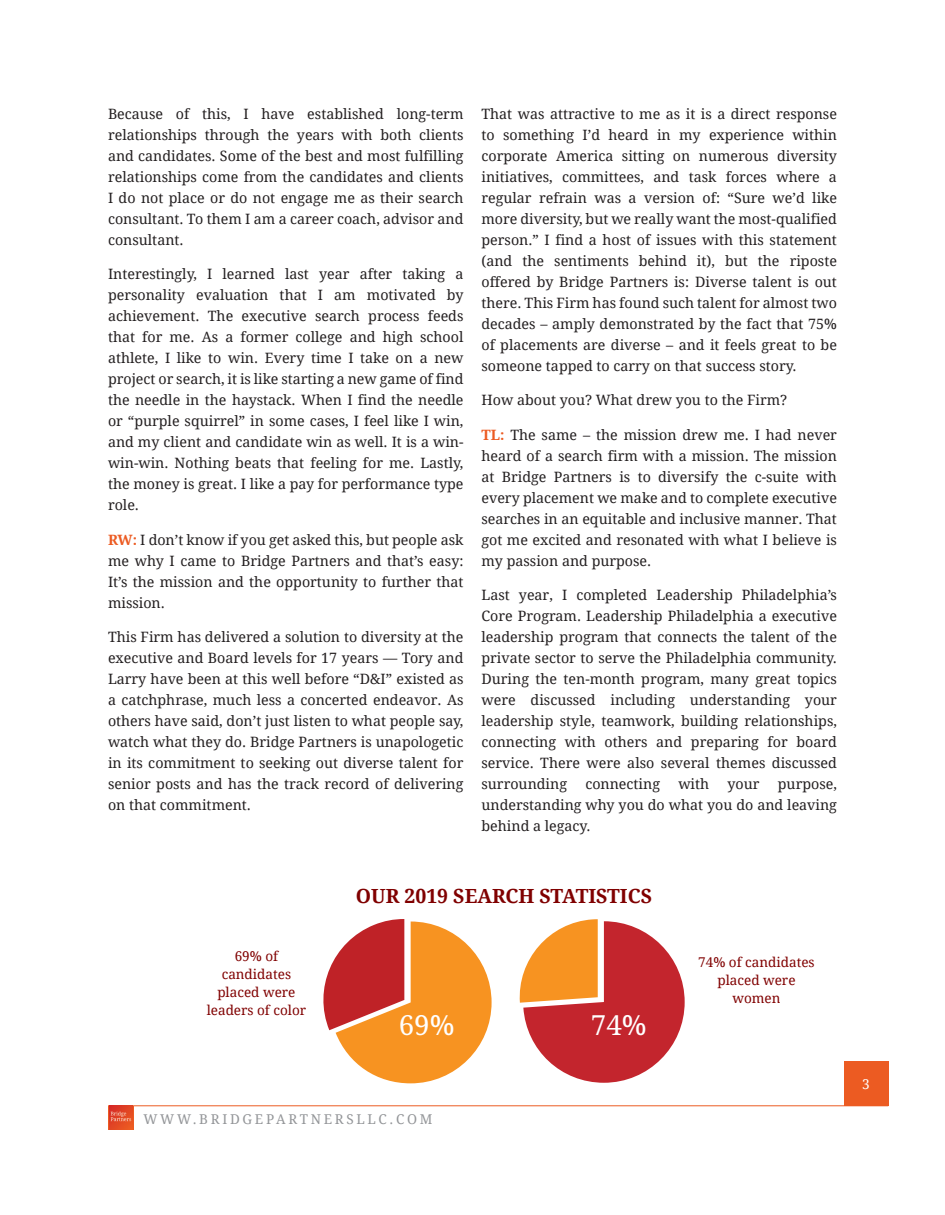
<style>
.page{position:relative;width:945px;height:1215px;background:#fff}
.page>*{position:absolute;margin:0;border:0;box-sizing:border-box;transform-origin:0 0}
.t1{font:27.75px "Droid Serif";color:#fff}
.Body_Copy{font:700 19.5px "Droid Serif";color:#800000}
.Body_Copy-2{font:14.25px/21px "Droid Serif";color:#231f20;text-align:justify}
.Body_Copy-3{font:13.5px/18px "Droid Serif";color:#800000;text-align:center}
.t2{font:13.5px "Droid Serif";letter-spacing:.2em;color:#939598}
.t3{font:13.5px "Droid Serif";color:#fff}
.s1{font-weight:700;color:#ec5b22}
</style>
<div class="page">
<div style="left:844px;top:1061px;width:44px;height:45px;background:#ec5b22"></div>
<hr style="left:108px;top:1106px;width:780px;height:1px;background:#ec5b22">
<div style="left:108px;top:1106px;width:26px;height:23px;background:#ec5b22"></div>
<img style="left:109px;top:1106px;width:24px;height:23px">
<svg style="left:323px;top:919px;width:169px;height:164px"></svg>
<svg style="left:519px;top:919px;width:166px;height:164px"></svg>
<p class="Body_Copy-2" style="left:108px;top:104px;width:357px">Because of this, I have established long-term relationships through the years with both clients and candidates. Some of the best and most fulfilling relationships come from the candidates and clients I do not place or do not engage me as their search consultant. To them I am a career coach, advisor and consultant.</p>
<p class="Body_Copy-2" style="left:108px;top:264px;width:357px">Interestingly, I learned last year after taking a personality evaluation that I am motivated by achievement. The executive search process feeds that for me. As a former college and high school athlete, I like to win. Every time I take on a new project or search, it is like starting a new game of find the needle in the haystack. When I find the needle or “purple squirrel” in some cases, I feel like I win, and my client and candidate win as well. It is a win&shy;win-win. Nothing beats that feeling for me. Lastly, the money is great. I like a pay for performance type role.</p>
<p class="Body_Copy-2" style="left:108px;top:530px;width:357px"><span class="s1">RW:</span> I don’t know if you get asked this, but people ask me why I came to Bridge Partners and that’s easy:<br>It’s the mission and the opportunity to further that mission.</p>
<p class="Body_Copy-2" style="left:108px;top:627px;width:357px">This Firm has delivered a solution to diversity at the executive and Board levels for 17 years — Tory and Larry have been at this well before “D&amp;I” existed as a catchphrase, much less a concerted endeavor. As others have said, don’t just listen to what people say, watch what they do. Bridge Partners is unapologetic in its commitment to seeking out diverse talent for senior posts and has the track record of delivering on that commitment.</p>
<p class="Body_Copy-2" style="left:482px;top:104px;width:357px">That was attractive to me as it is a direct response to something I’d heard in my experience within corporate America sitting on numerous diversity initiatives, committees, and task forces where a regular refrain was a version of: “Sure we’d like more diversity, but we really want the most-qualified person.” I find a host of issues with this statement (and the sentiments behind it), but the riposte offered by Bridge Partners is: Diverse talent is out there. This Firm has found such talent for almost two decades – amply demonstrated by the fact that 75% of placements are diverse – and it feels great to be someone tapped to carry on that success story.</p>
<p class="Body_Copy-2" style="left:482px;top:390px;width:307px">How about you? What drew you to the Firm?</p>
<p class="Body_Copy-2" style="left:482px;top:425px;width:357px"><span class="s1">TL:</span> The same – the mission drew me. I had never heard of a search firm with a mission. The mission at Bridge Partners is to diversify the c-suite with every placement we make and to complete executive searches in an equitable and inclusive manner. That got me excited and resonated with what I believe is my passion and purpose.</p>
<p class="Body_Copy-2" style="left:482px;top:585px;width:357px">Last year, I completed Leadership Philadelphia’s Core Program. Leadership Philadelphia a executive leadership program that connects the talent of the private sector to serve the Philadelphia community.<br>During the ten-month program, many great topics were discussed including understanding your leadership style, teamwork, building relationships, connecting with others and preparing for board service. There were also several themes discussed surrounding</p>
<p class="Body_Copy-2" style="left:585px;top:774px;width:76px">connecting</p>
<p class="Body_Copy-2" style="left:678px;top:774px;width:32px">with</p>
<p class="Body_Copy-2" style="left:728px;top:774px;width:34px">your</p>
<p class="Body_Copy-2" style="left:482px;top:774px;width:357px;text-indent:296px">purpose, understanding why you do what you do and leaving behind a legacy.</p>
<p class="Body_Copy" style="left:356px;top:885px;width:298px">OUR 2019 SEARCH STATISTICS</p>
<p class="Body_Copy-3" style="left:207px;top:948px;width:101px">69% of candidates placed were leaders of color</p>
<p class="Body_Copy-3" style="left:698px;top:953px;width:118px">74% of candidates placed were women</p>
<p class="t1" style="left:399px;top:1009px;width:57px">69%</p>
<p class="t1" style="left:591px;top:1009px;width:57px">74%</p>
<p class="t2" style="left:143px;top:1112px;width:291px">WWW.BRIDGEPARTNERSLLC.COM</p>
<p class="t3" style="left:862px;top:1076px;width:9px">3</p>
</div>
